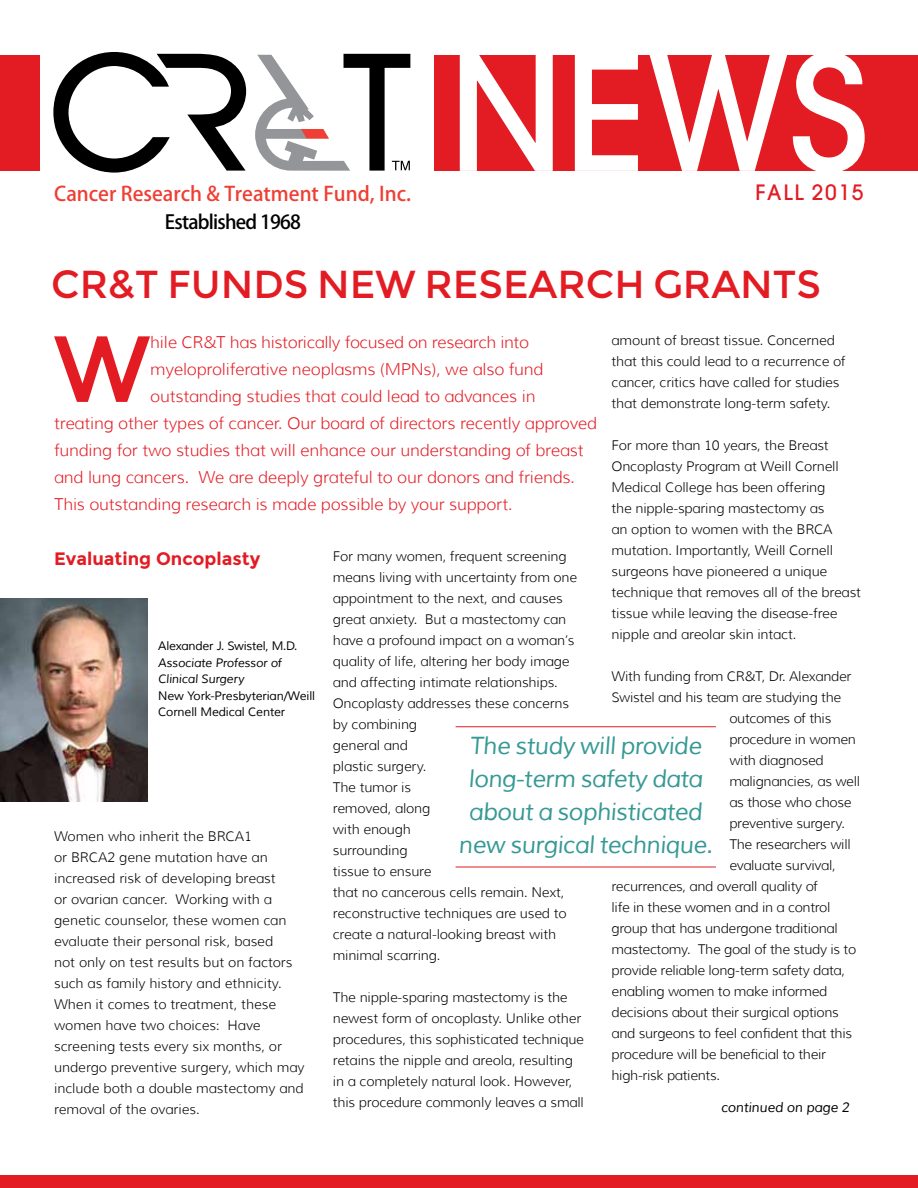
<style>
.page{position:relative;width:918px;height:1188px;background:#fff}
.page>*{position:absolute;margin:0;border:0;box-sizing:border-box;transform-origin:0 0}
.t1{font:500 158.1px "Avant Garde";color:#fff}
.t2{font:93.75px "Montserrat";color:#e31b23}
.t3{font:39px "Montserrat";color:#e31b23}
.t4{font:italic 24px/33px "Muli";letter-spacing:-.02em;color:#369995;text-align:center}
.t5{font:500 21px "Avant Garde";letter-spacing:.08em;color:#e31b23}
.t6{font:19.95px "Koz Go Pro Medium 90 pv RKSJ H";color:#ef3e33}
.t7{font:19.2px "Koz Go Pro Medium 90 pv RKSJ H";letter-spacing:-.04em;color:#000}
.t8{font:700 18px "Montserrat";color:#e31b23}
.t9{font:300 16.5px "Muli";letter-spacing:-.01em;color:#e31b23}
.t10{font:300 13.5px/21px "Muli";letter-spacing:-.01em;color:#000}
.t11{font:italic 13.5px "Muli";letter-spacing:-.01em;color:#000}
.t12{font:12px/16.5px "Muli";letter-spacing:-.01em;color:#000}
.t13{font:italic 12px/16.5px "Muli";letter-spacing:-.01em;color:#000}
</style>
<div class="page">
<div style="left:0;top:1175px;width:918px;height:13px;background:#e31b23"></div>
<img style="left:0;top:599px;width:148px;height:203px">
<div style="left:435px;top:55px;width:483px;height:116px;background:#e31b23"></div>
<div style="left:0;top:55px;width:40px;height:116px;background:#e31b23"></div>
<svg style="left:53px;top:52px;width:358px;height:121px"></svg>
<hr style="left:456px;top:726px;width:260px;height:1px;background:#e31b23">
<hr style="left:456px;top:867px;width:260px;height:1px;background:#e31b23">
<h3 class="t6" style="left:54px;top:181px;width:358px">Cancer Research &amp; Treatment Fund, Inc.</h3>
<h3 class="t7" style="left:165px;top:210px;width:138px">Established 1968</h3>
<h1 class="t1" style="left:448px;top:16px;width:422px">NEWS</h1>
<h3 class="t5" style="left:755px;top:179px;width:109px">FAll 2015</h3>
<h3 class="t3" style="left:51px;top:262px;width:771px">CR&amp;T FUNDS N EW RESEARCH GRANTS</h3>
<p class="t10" style="left:612px;top:330px;width:235px">amount of breast tissue. Concerned that this could lead to a recurrence of cancer, critics have called for studies that demonstrate long-term safety.</p>
<p class="t10" style="left:612px;top:435px;width:251px">For more than 10 years, the Breast Oncoplasty Program at Weill Cornell Medical College has been offering<br>the nipple-sparing mastectomy as<br>an option to women with the BRCA mutation. Importantly, Weill Cornell surgeons have pioneered a unique technique that removes all of the breast tissue while leaving the disease-free nipple and areolar skin intact.</p>
<p class="t10" style="left:612px;top:666px;width:241px">With funding from CR&amp;T, Dr. Alexander</p>
<p class="t10" style="left:612px;top:687px;width:231px">Swistel and his team are studying the</p>
<p class="t10" style="left:729px;top:708px;width:103px">outcomes of this</p>
<p class="t10" style="left:729px;top:729px;width:128px">procedure in women</p>
<p class="t10" style="left:729px;top:750px;width:96px">with diagnosed</p>
<p class="t10" style="left:729px;top:771px;width:132px">malignancies, as well</p>
<p class="t10" style="left:729px;top:792px;width:124px">as those who chose</p>
<p class="t10" style="left:729px;top:813px;width:117px">preventive surgery.</p>
<p class="t10" style="left:729px;top:834px;width:123px">The researchers will</p>
<p class="t10" style="left:729px;top:855px;width:108px">evaluate survival,</p>
<p class="t10" style="left:612px;top:876px;width:208px">recurrences, and overall quality of</p>
<p class="t10" style="left:612px;top:897px;width:220px">life in these women and in a control</p>
<p class="t10" style="left:612px;top:918px;width:228px">group that has undergone traditional</p>
<p class="t10" style="left:612px;top:939px;width:246px">mastectomy. The goal of the study is to</p>
<p class="t10" style="left:612px;top:960px;width:235px">provide reliable long-term safety data,</p>
<p class="t10" style="left:612px;top:981px;width:217px">enabling women to make informed</p>
<p class="t10" style="left:612px;top:1002px;width:229px">decisions about their surgical options</p>
<p class="t10" style="left:612px;top:1023px;width:242px">and surgeons to feel confident that this</p>
<p class="t10" style="left:612px;top:1044px;width:216px">procedure will be beneficial to their</p>
<p class="t10" style="left:612px;top:1065px;width:110px">high-risk patients.</p>
<h2 class="t2" style="left:53px;top:315px;width:98px">W</h2>
<p class="t9" style="left:150px;top:332px;width:380px">hile CR&amp;T has historically focused on research into</p>
<p class="t9" style="left:150px;top:359px;width:395px">myeloproliferative neoplasms (MPNs), we also fund</p>
<p class="t9" style="left:150px;top:386px;width:387px">outstanding studies that could lead to advances in</p>
<p class="t9" style="left:54px;top:413px;width:545px">treating other types of cancer. Our board of directors recently approved</p>
<p class="t9" style="left:54px;top:440px;width:531px">funding for two studies that will enhance our understanding of breast</p>
<p class="t9" style="left:54px;top:467px;width:522px">and lung cancers. We are deeply grateful to our donors and friends.</p>
<p class="t9" style="left:54px;top:494px;width:460px">This outstanding research is made possible by your support.</p>
<p class="t10" style="left:333px;top:545px;width:246px">For many women, frequent screening means living with uncertainty from one appointment to the next, and causes great anxiety. But a mastectomy can have a profound impact on a woman’s quality of life, altering her body image and affecting intimate relationships.<br>Oncoplasty addresses these concerns by combining<br>general and<br>plastic surgery.<br>The tumor is<br>removed, along<br>with enough<br>surrounding<br>tissue to ensure<br>that no cancerous cells remain. Next, reconstructive techniques are used to create a natural-looking breast with minimal scarring.</p>
<p class="t10" style="left:333px;top:987px;width:253px">The nipple-sparing mastectomy is the newest form of oncoplasty. Unlike other procedures, this sophisticated technique retains the nipple and areola, resulting in a completely natural look. However, this procedure commonly leaves a small</p>
<h3 class="t8" style="left:54px;top:548px;width:208px">Evaluating Oncoplasty</h3>
<p class="t12" style="left:158px;top:638px;width:141px">Alexander J. Swistel, M.D.</p>
<p class="t13" style="left:158px;top:655px;width:125px">Associate Professor of<br>Clinical Surgery</p>
<p class="t12" style="left:158px;top:688px;width:158px">New York-Presbyterian/Weill<br>Cornell Medical Center</p>
<h3 class="t4" style="left:459px;top:730px;width:256px">The study will provide long-term safety data about a sophisticated new surgical technique.</h3>
<p class="t10" style="left:54px;top:826px;width:252px">Women who inherit the BRCA1<br>or BRCA2 gene mutation have an increased risk of developing breast<br>or ovarian cancer. Working with a genetic counselor, these women can evaluate their personal risk, based<br>not only on test results but on factors such as family history and ethnicity.<br>When it comes to treatment, these women have two choices: Have screening tests every six months, or undergo preventive surgery, which may include both a double mastectomy and removal of the ovaries.</p>
<p class="t11" style="left:721px;top:1099px;width:130px">continued on page 2</p>
</div>
